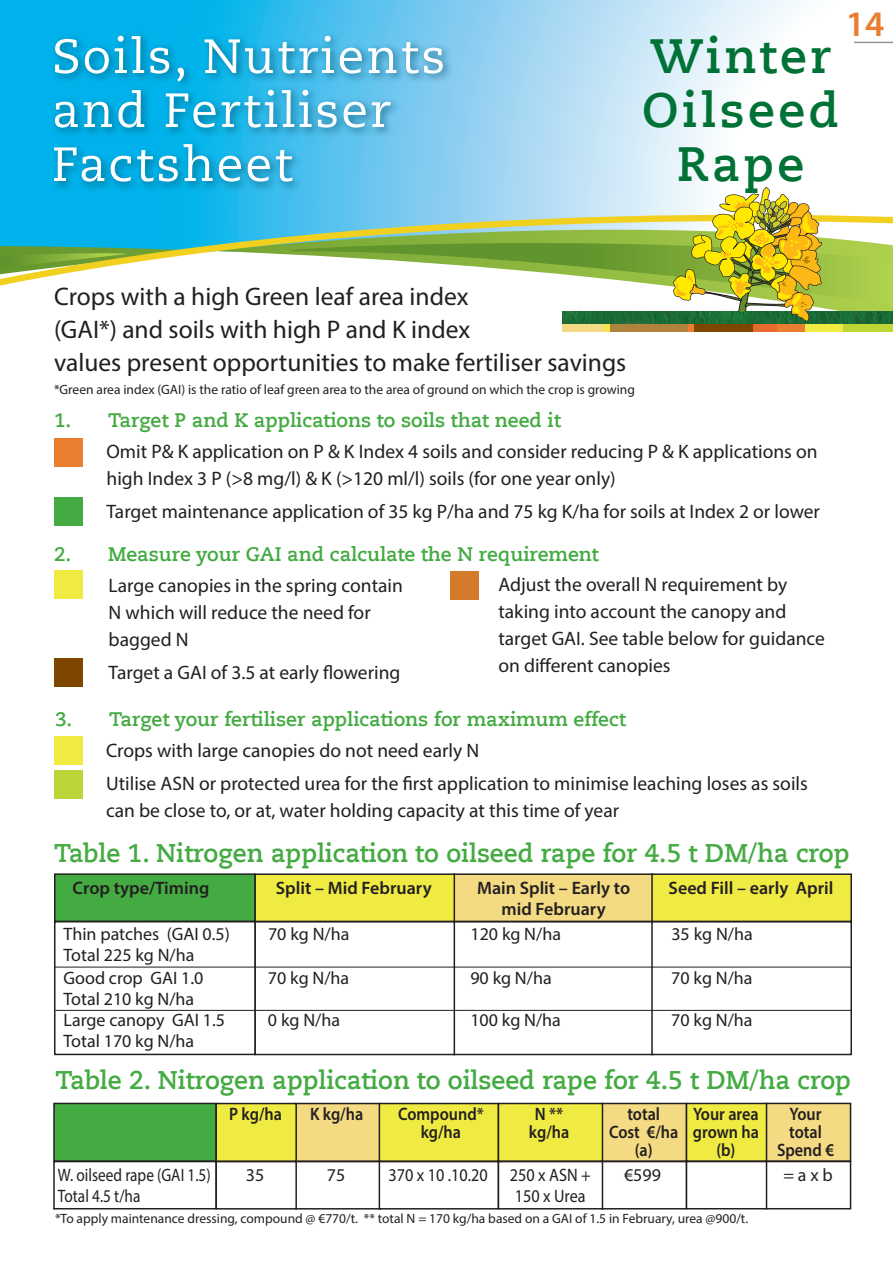
<style>
.page{position:relative;width:893px;height:1263px;background:#fff}
.page>*{position:absolute;margin:0;border:0;box-sizing:border-box;transform-origin:0 0}
.t1{font:700 48px "Caecilia LT Pro 75";letter-spacing:.075em;color:#007236}
.t2{font:600 36px "Myriad Pro";color:#e97d30}
.t3{font:25.5px/33px "Myriad Pro";color:#231f20}
.t4{font:700 25.5px "Caecilia LT Pro 75";color:#44aa42}
.t5{font:19.5px/27px "Myriad Pro";color:#231f20}
.t6{font:700 19.5px "Caecilia LT Pro 75";color:#44aa42}
.t7{font:18px "Myriad Pro";color:#231f20}
.t8{font:600 18px/18px "Myriad Pro";color:#231f20;text-align:center;scale:.9 1}
.t9{font:600 18px/21px "Myriad Pro";color:#231f20;text-align:center}
.t10{font:18px "Myriad Pro";color:#231f20;scale:.85 1}
.t11{font:18px "Myriad Pro";color:#231f20;scale:.9 1}
.t12{font:13.5px "Myriad Pro";color:#231f20}
</style>
<div class="page">
<div style="left:54px;top:438px;width:28px;height:28px;background:#e97d30"></div>
<div style="left:54px;top:497px;width:28px;height:29px;background:#44aa42"></div>
<div style="left:54px;top:571px;width:28px;height:28px;background:#efeb43"></div>
<div style="left:54px;top:737px;width:28px;height:28px;background:#efeb43"></div>
<div style="left:54px;top:658px;width:28px;height:28px;background:#7d4700"></div>
<div style="left:54px;top:770px;width:28px;height:29px;background:#bcd538"></div>
<div style="left:451px;top:572px;width:28px;height:28px;background:#d57a2b"></div>
<svg style="left:0;top:0;width:893px;height:144px"></svg>
<div style="left:562px;top:324px;width:43px;height:8px;background:#f3da83"></div>
<div style="left:605px;top:324px;width:5px;height:8px;background:#efeb43"></div>
<div style="left:610px;top:324px;width:78px;height:8px;background:#af833b"></div>
<div style="left:688px;top:324px;width:6px;height:8px;background:#e97d30"></div>
<div style="left:694px;top:324px;width:60px;height:8px;background:#7d4700"></div>
<div style="left:754px;top:324px;width:23px;height:8px;background:#e76a2e"></div>
<div style="left:777px;top:324px;width:29px;height:8px;background:#e97d30"></div>
<div style="left:806px;top:324px;width:37px;height:8px;background:#efeb43"></div>
<div style="left:843px;top:324px;width:50px;height:8px;background:#bdd636"></div>
<hr style="left:854px;top:42px;width:39px;height:1px;background:#939598">
<div style="left:454px;top:874px;width:199px;height:47px;background:#f3da83"></div>
<div style="left:453px;top:873px;width:201px;height:49px;border:2px solid #231f20"></div>
<div style="left:652px;top:874px;width:199px;height:47px;background:#efeb43"></div>
<div style="left:651px;top:873px;width:201px;height:49px;border:2px solid #231f20"></div>
<div style="left:453px;top:921px;width:201px;height:134px;border:2px solid #231f20"></div>
<div style="left:651px;top:921px;width:201px;height:134px;border:2px solid #231f20"></div>
<div style="left:255px;top:874px;width:199px;height:47px;background:#efeb43"></div>
<div style="left:254px;top:873px;width:201px;height:49px;border:2px solid #231f20"></div>
<div style="left:55px;top:874px;width:200px;height:47px;background:#44aa42"></div>
<div style="left:54px;top:873px;width:202px;height:49px;border:2px solid #231f20"></div>
<div style="left:254px;top:921px;width:201px;height:134px;border:2px solid #231f20"></div>
<svg style="left:54px;top:920px;width:202px;height:136px"></svg>
<hr style="left:54px;top:967px;width:797px;height:1px;background:#231f20">
<hr style="left:56px;top:1010px;width:796px;height:1px;background:#231f20">
<div style="left:296px;top:1103px;width:84px;height:58px;background:#f3da83"></div>
<div style="left:295px;top:1103px;width:86px;height:59px;border:2px solid #231f20"></div>
<div style="left:379px;top:1103px;width:119px;height:58px;background:#efeb43"></div>
<div style="left:379px;top:1103px;width:120px;height:59px;border:2px solid #231f20"></div>
<div style="left:295px;top:1161px;width:86px;height:48px;border:2px solid #231f20"></div>
<div style="left:379px;top:1161px;width:120px;height:48px;border:2px solid #231f20"></div>
<div style="left:216px;top:1103px;width:80px;height:58px;background:#efeb43"></div>
<div style="left:215px;top:1103px;width:82px;height:59px;border:2px solid #231f20"></div>
<div style="left:54px;top:1103px;width:162px;height:58px;background:#44aa42"></div>
<div style="left:53px;top:1103px;width:164px;height:59px;border:2px solid #231f20"></div>
<div style="left:215px;top:1161px;width:82px;height:48px;border:2px solid #231f20"></div>
<svg style="left:53px;top:1160px;width:164px;height:50px"></svg>
<div style="left:602px;top:1103px;width:84px;height:58px;background:#f3da83"></div>
<div style="left:601px;top:1161px;width:86px;height:48px;border:2px solid #231f20"></div>
<div style="left:498px;top:1103px;width:104px;height:58px;background:#efeb43"></div>
<div style="left:498px;top:1103px;width:105px;height:59px;border:2px solid #231f20"></div>
<div style="left:498px;top:1161px;width:105px;height:48px;border:2px solid #231f20"></div>
<div style="left:766px;top:1103px;width:84px;height:58px;background:#f3da83"></div>
<div style="left:765px;top:1103px;width:86px;height:59px;border:2px solid #231f20"></div>
<div style="left:765px;top:1161px;width:86px;height:48px;border:2px solid #231f20"></div>
<div style="left:686px;top:1103px;width:80px;height:58px;background:#efeb43"></div>
<div style="left:686px;top:1103px;width:81px;height:59px;border:2px solid #231f20"></div>
<div style="left:686px;top:1161px;width:81px;height:48px;border:2px solid #231f20"></div>
<div style="left:49px;top:31px;width:405px;height:161px;background:#05566f;opacity:.75"></div>
<svg style="left:0;top:144px;width:893px;height:186px"></svg>
<svg style="left:55px;top:90px;width:336px;height:38px"></svg>
<svg style="left:55px;top:36px;width:388px;height:46px"></svg>
<p class="t1" style="left:650px;top:24px;width:182px">Winter</p>
<p class="t1" style="left:642px;top:78px;width:198px">Oilseed</p>
<p class="t1" style="left:677px;top:132px;width:129px">Rape</p>
<p class="t2" style="left:846px;top:1px;width:40px">14</p>
<p class="t3" style="left:54px;top:279px;width:574px">Crops with a high Green leaf area index<br>(GAI*) and soils with high P and K index<br>values present opportunities to make fertiliser savings</p>
<p class="t12" style="left:54px;top:381px;width:582px">*Green area index (GAI) is the ratio of leaf green area to the area of ground on which the crop is growing</p>
<p class="t6" style="left:54px;top:407px;width:508px">1. Target P and K applications to soils that need it</p>
<p class="t5" style="left:106px;top:438px;width:713px">Omit P&amp; K application on P &amp; K Index 4 soils and consider reducing P &amp; K applications on high Index 3 P (&gt;8 mg/l) &amp; K (&gt;120 ml/l) soils (for one year only)</p>
<p class="t5" style="left:106px;top:498px;width:715px">Target maintenance application of 35 kg P/ha and 75 kg K/ha for soils at Index 2 or lower</p>
<p class="t6" style="left:54px;top:541px;width:546px">2. Measure your GAI and calculate the N requirement</p>
<p class="t5" style="left:109px;top:572px;width:296px">Large canopies in the spring contain<br>N which will reduce the need for bagged N</p>
<p class="t5" style="left:109px;top:659px;width:293px">Target a GAI of 3.5 at early flowering</p>
<p class="t5" style="left:498px;top:571px;width:328px">Adjust the overall N requirement by taking into account the canopy and target GAI. See table below for guidance on different canopies</p>
<p class="t6" style="left:55px;top:705px;width:572px">3. Target your fertiliser applications for maximum effect</p>
<p class="t5" style="left:106px;top:736px;width:375px">Crops with large canopies do not need early N</p>
<p class="t5" style="left:106px;top:770px;width:703px">Utilise ASN or protected urea for the first application to minimise leaching loses as soils can be close to, or at, water holding capacity at this time of year</p>
<p class="t4" style="left:54px;top:835px;width:797px">Table 1. Nitrogen application to oilseed rape for 4.5 t DM/ha crop</p>
<p class="t9" style="left:73px;top:877px;width:138px">Crop type/Timing</p>
<p class="t9" style="left:276px;top:877px;width:157px">Split – Mid February</p>
<p class="t9" style="left:477px;top:877px;width:155px">Main Split – Early to mid February</p>
<p class="t9" style="left:669px;top:877px;width:166px">Seed Fill – early April</p>
<p class="t7" style="left:64px;top:922px;width:168px">Thin patches (GAI 0.5)</p>
<p class="t7" style="left:64px;top:943px;width:132px">Total 225 kg N/ha</p>
<p class="t7" style="left:64px;top:966px;width:141px">Good crop GAI 1.0</p>
<p class="t7" style="left:64px;top:987px;width:132px">Total 210 kg N/ha</p>
<p class="t7" style="left:64px;top:1009px;width:163px">Large canopy GAI 1.5</p>
<p class="t7" style="left:64px;top:1030px;width:132px">Total 170 kg N/ha</p>
<p class="t7" style="left:268px;top:922px;width:83px">70 kg N/ha</p>
<p class="t7" style="left:470px;top:922px;width:92px">120 kg N/ha</p>
<p class="t7" style="left:470px;top:966px;width:83px">90 kg N/ha</p>
<p class="t7" style="left:470px;top:1009px;width:92px">100 kg N/ha</p>
<p class="t7" style="left:268px;top:966px;width:83px">70 kg N/ha</p>
<p class="t7" style="left:268px;top:1009px;width:74px">0 kg N/ha</p>
<p class="t7" style="left:671px;top:922px;width:83px">35 kg N/ha</p>
<p class="t7" style="left:671px;top:966px;width:83px">70 kg N/ha</p>
<p class="t7" style="left:671px;top:1009px;width:83px">70 kg N/ha</p>
<p class="t4" style="left:56px;top:1062px;width:797px">Table 2. Nitrogen application to oilseed rape for 4.5 t DM/ha crop</p>
<p class="t10" style="left:58px;top:1164px;width:181px">W. oilseed rape (GAI 1.5)</p>
<p class="t10" style="left:58px;top:1185px;width:99px">Total 4.5 t/ha</p>
<p class="t8" style="left:229px;top:1104px;width:60px">P kg/ha</p>
<p class="t8" style="left:310px;top:1104px;width:61px">K kg/ha</p>
<p class="t8" style="left:398px;top:1104px;width:97px">Compound* kg/ha</p>
<p class="t7" style="left:246px;top:1164px;width:20px">35</p>
<p class="t7" style="left:327px;top:1164px;width:20px">75</p>
<p class="t11" style="left:388px;top:1164px;width:112px">370 x 10 .10.20</p>
<p class="t8" style="left:535px;top:1104px;width:33px">N **</p>
<p class="t8" style="left:529px;top:1122px;width:46px">kg/ha</p>
<p class="t11" style="left:510px;top:1164px;width:91px">250 x ASN +</p>
<p class="t11" style="left:515px;top:1185px;width:80px">150 x Urea</p>
<p class="t8" style="left:627px;top:1104px;width:38px">total</p>
<p class="t8" style="left:609px;top:1122px;width:78px">Cost €/ha (a)</p>
<p class="t7" style="left:624px;top:1164px;width:38px">€599</p>
<p class="t8" style="left:693px;top:1104px;width:75px">Your area grown ha (b)</p>
<p class="t8" style="left:777px;top:1104px;width:65px">Your total<br>Spend €</p>
<p class="t7" style="left:783px;top:1164px;width:51px">= a x b</p>
<p class="t12" style="left:55px;top:1210px;width:695px">*To apply maintenance dressing, compound @ €770/t. ** total N = 170 kg/ha based on a GAI of 1.5 in February, urea @900/t.</p>
</div>
